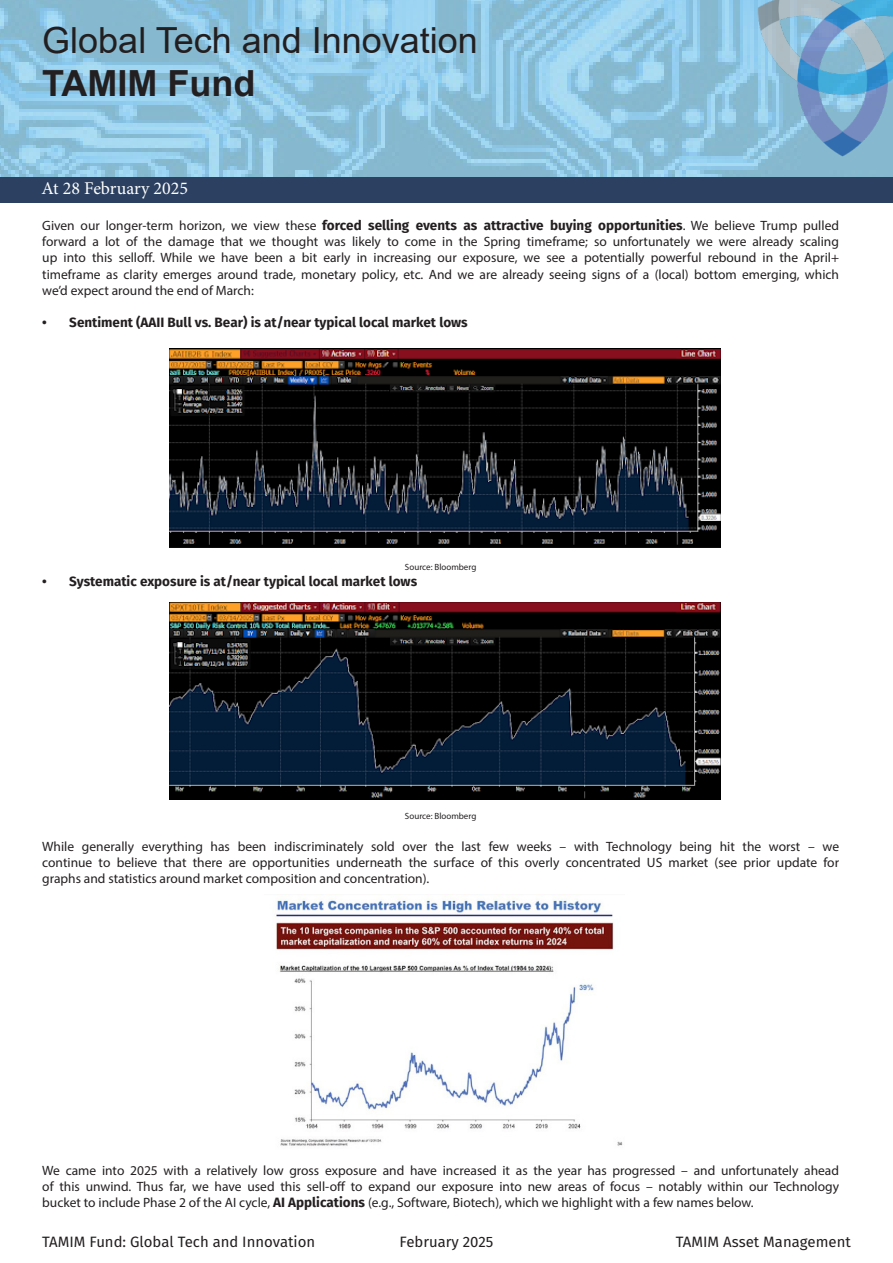
<style>
.page{position:relative;width:893px;height:1263px;background:#fff}
.page>*{position:absolute;margin:0;border:0;box-sizing:border-box;transform-origin:0 0}
.t1{font:36px "Arial";color:#231f20}
.t2{font:700 36px "Arial";color:#231f20}
.t3{font:18px "Minion Pro";color:#fff}
.t4{font:15px "Fira Sans";color:#231f20}
.t5{font:13.5px/16.2px "Myriad Pro";color:#231f20;text-align:justify}
.t6{font:700 13.5px "Fira Sans";color:#231f20}
.t7{font:9px "Myriad Pro";color:#231f20}
.s1{font-family:"Fira Sans";font-weight:700}
</style>
<div class="page">
<img style="left:0;top:0;width:725px;height:177px">
<div style="left:0;top:177px;width:892px;height:26px;background:#2c4161"></div>
<img style="left:725px;top:0;width:168px;height:177px">
<svg style="left:892px;top:177px;width:1px;height:26px"></svg>
<img style="left:169px;top:348px;width:551px;height:199px">
<img style="left:169px;top:603px;width:551px;height:197px">
<img style="left:276px;top:894px;width:347px;height:252px">
<p class="t1" style="left:42px;top:16px;width:437px">Global Tech and Innovation</p>
<p class="t2" style="left:42px;top:58px;width:215px">TAMIM Fund</p>
<p class="t3" style="left:42px;top:177px;width:148px">At 28 February 2025</p>
<p class="t5" style="left:42px;top:217px;width:798px">Given our longer-term horizon, we view these <span class="s1">forced selling events as attractive buying opportunities</span>. We believe Trump pulled forward a lot of the damage that we thought was likely to come in the Spring timeframe; so unfortunately we were already scaling up into this selloff. While we have been a bit early in increasing our exposure, we see a potentially powerful rebound in the April+ timeframe as clarity emerges around trade, monetary policy, etc. And we are already seeing signs of a (local) bottom emerging, which we’d expect around the end of March:</p>
<p class="t6" style="left:42px;top:311px;width:427px">• Sentiment (AAII Bull vs. Bear) is at/near typical local market lows</p>
<p class="t7" style="left:405px;top:562px;width:73px">Source: Bloomberg</p>
<p class="t6" style="left:42px;top:570px;width:376px">• Systematic exposure is at/near typical local market lows</p>
<p class="t7" style="left:405px;top:810px;width:73px">Source: Bloomberg</p>
<p class="t5" style="left:42px;top:838px;width:798px">While generally everything has been indiscriminately sold over the last few weeks – with Technology being hit the worst – we continue to believe that there are opportunities underneath the surface of this overly concentrated US market (see prior update for graphs and statistics around market composition and concentration).</p>
<p class="t5" style="left:42px;top:1162px;width:798px">We came into 2025 with a relatively low gross exposure and have increased it as the year has progressed – and unfortunately ahead of this unwind. Thus far, we have used this sell-off to expand our exposure into new areas of focus – notably within our Technology bucket to include Phase 2 of the AI cycle, <span class="s1">AI Applications</span> (e.g., Software, Biotech), which we highlight with a few names below.</p>
<p class="t4" style="left:42px;top:1230px;width:274px">TAMIM Fund: Global Tech and Innovation</p>
<p class="t4" style="left:400px;top:1230px;width:95px">February 2025</p>
<p class="t4" style="left:676px;top:1230px;width:176px">TAMIM Asset Management</p>
</div>
